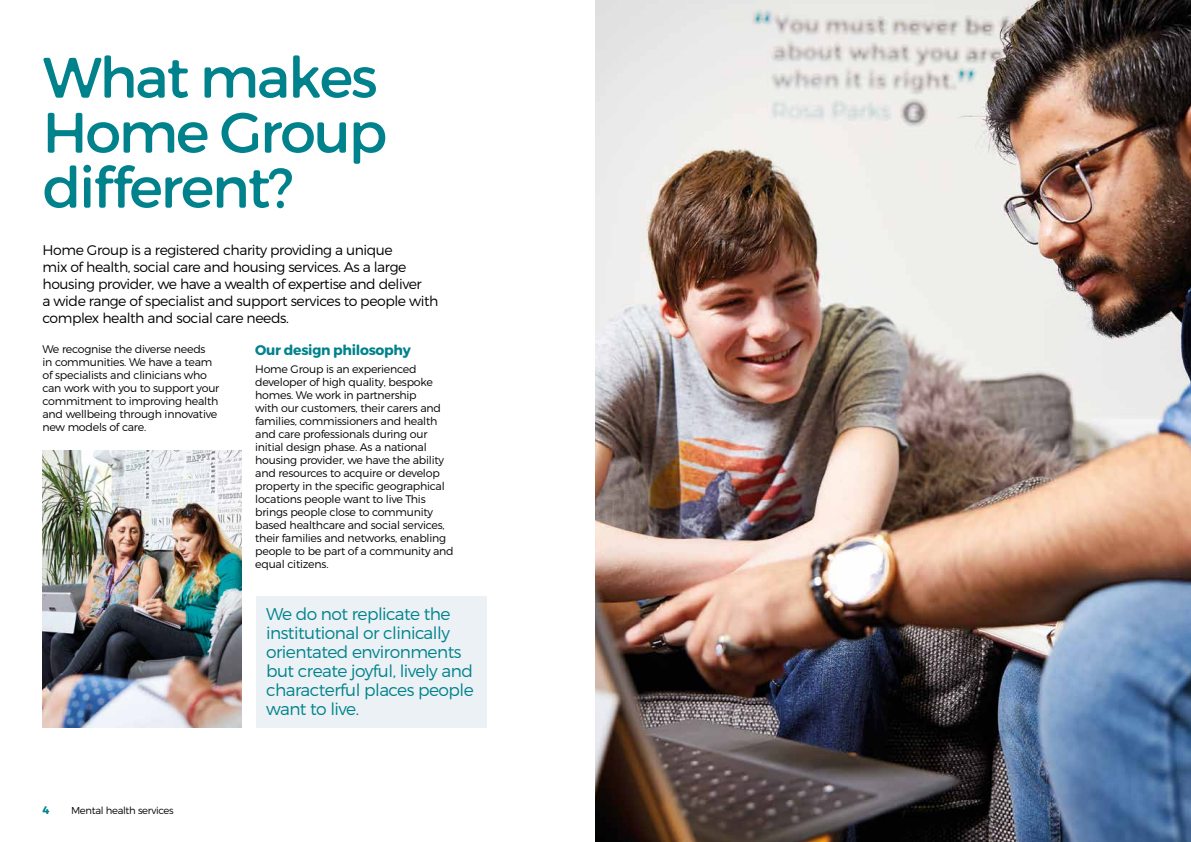
<style>
.page{position:relative;width:1191px;height:842px;background:#fff}
.page>*{position:absolute;margin:0;border:0;box-sizing:border-box;transform-origin:0 0}
.t1{font:57px/55px "Trueno Round";letter-spacing:-.04em;color:#00828d}
.t2{font:17px/19px "Trueno Lt";letter-spacing:-.03em;color:#00828d}
.t3{font:14px/17px "Trueno Lt";letter-spacing:-.03em;color:#000}
.t4{font:14px "Trueno Round Bd";letter-spacing:-.02em;color:#00828d}
.t5{font:11px/13px "Trueno Lt";letter-spacing:-.02em;color:#000}
.t6{font:11px "Trueno Round Bd";color:#00828d}
.t7{font:10px "Trueno Lt";letter-spacing:-.03em;color:#000}
</style>
<div class="page">
<div style="left:257px;top:596px;width:230px;height:131px;background:#ebf1f4"></div>
<img style="left:43px;top:451px;width:198px;height:276px">
<img style="left:595px;top:0;width:596px;height:842px">
<h1 class="t1" style="left:43px;top:50px;width:346px">What makes<br>Home Group different?</h1>
<p class="t3" style="left:43px;top:241px;width:397px">Home Group is a registered charity providing a unique<br>mix of health, social care and housing services. As a large housing provider, we have a wealth of expertise and deliver<br>a wide range of specialist and support services to people with complex health and social care needs.</p>
<p class="t5" style="left:43px;top:342px;width:178px">We recognise the diverse needs<br>in communities. We have a team of specialists and clinicians who can work with you to support your commitment to improving health and wellbeing through innovative new models of care.</p>
<p class="t4" style="left:255px;top:341px;width:157px">Our design philosophy</p>
<p class="t5" style="left:255px;top:363px;width:200px">Home Group is an experienced developer of high quality, bespoke homes. We work in partnership<br>with our customers, their carers and families, commissioners and health and care professionals during our initial design phase. As a national housing provider, we have the ability and resources to acquire or develop property in the specific geographical locations people want to live This brings people close to community based healthcare and social services, their families and networks, enabling people to be part of a community and equal citizens.</p>
<p class="t6" style="left:43px;top:803px;width:8px">4</p>
<p class="t7" style="left:71px;top:804px;width:104px">Mental health services</p>
<h2 class="t2" style="left:266px;top:604px;width:209px">We do not replicate the institutional or clinically orientated environments but create joyful, lively and characterful places people want to live.</h2>
</div>
